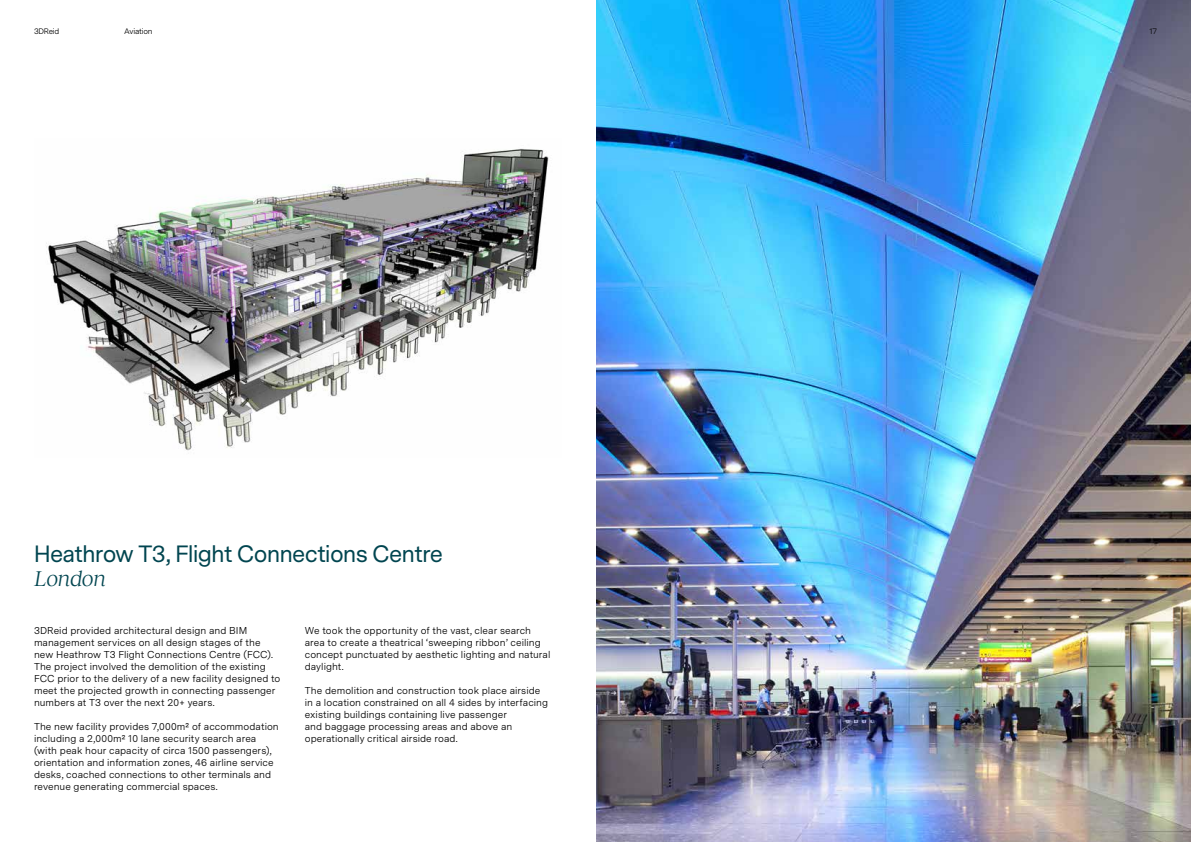
<style>
.page{position:relative;width:1191px;height:842px;background:#fff}
.page>*{position:absolute;margin:0;border:0;box-sizing:border-box;transform-origin:0 0}
.t1{font:22px "Messina Sans";letter-spacing:-.005em;color:#014550}
.t2{font:italic 22px "Reckless Neue";letter-spacing:-.01em;color:#014550}
.t3{font:10px/12px "Messina Sans";letter-spacing:.005em;color:#000}
.t4{font:8px "Messina Sans";letter-spacing:-.03em;color:#000}
</style>
<div class="page">
<img style="left:46px;top:148px;width:503px;height:303px">
<img style="left:596px;top:0;width:595px;height:842px">
<p class="t4" style="left:34px;top:25px;width:27px">3DReid</p>
<p class="t4" style="left:124px;top:25px;width:30px">Aviation</p>
<p class="t4" style="left:1149px;top:25px;width:9px">17</p>
<h1 class="t1" style="left:34px;top:539px;width:410px">Heathrow T3, Flight Connections Centre</h1>
<h1 class="t2" style="left:34px;top:563px;width:74px">London</h1>
<p class="t3" style="left:34px;top:624px;width:248px">3DReid provided architectural design and BIM management services on all design stages of the new Heathrow T3 Flight Connections Centre (FCC).<br>The project involved the demolition of the existing FCC prior to the delivery of a new facility designed to meet the projected growth in connecting passenger numbers at T3 over the next 20+ years.</p>
<p class="t3" style="left:34px;top:720px;width:246px">The new facility provides 7,000m² of accommodation including a 2,000m² 10 lane security search area (with peak hour capacity of circa 1500 passengers), orientation and information zones, 46 airline service desks, coached connections to other terminals and revenue generating commercial spaces.</p>
<p class="t3" style="left:305px;top:624px;width:247px">We took the opportunity of the vast, clear search area to create a theatrical ‘sweeping ribbon’ ceiling concept punctuated by aesthetic lighting and natural daylight.</p>
<p class="t3" style="left:305px;top:684px;width:245px">The demolition and construction took place airside in a location constrained on all 4 sides by interfacing existing buildings containing live passenger<br>and baggage processing areas and above an operationally critical airside road.</p>
</div>
